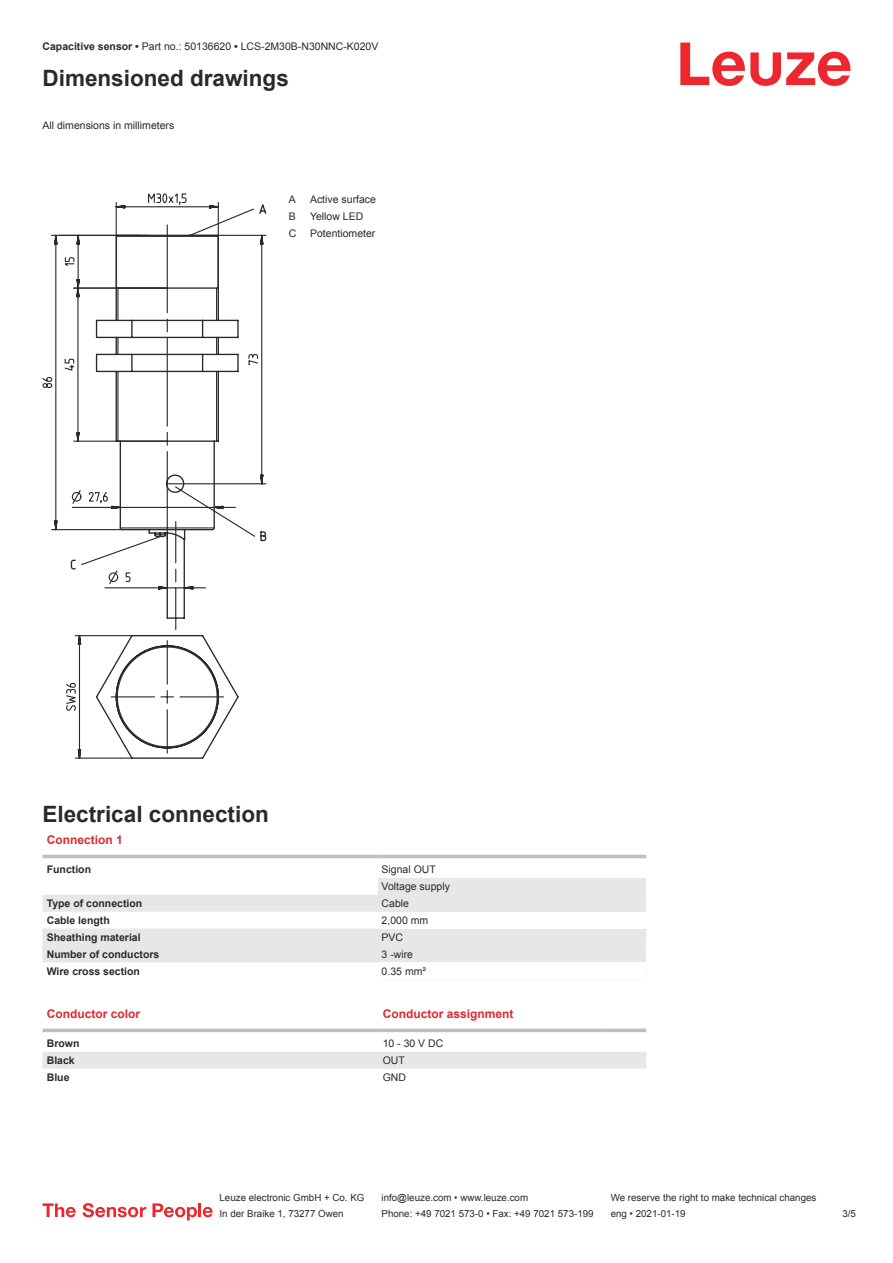
<style>
.page{position:relative;width:893px;height:1263px;background:#fff}
.page>*{position:absolute;margin:0;border:0;box-sizing:border-box;transform-origin:0 0}
.t1{font:700 22.5px "Arial";color:#2b292a}
.t2{font:700 12px "Arial";color:#db2a30}
.t3{font:10.5px/17px "Arial";color:#2b292a}
.t4{font:700 10.5px "Arial";color:#2b292a}
.t5{font:9.75px "Arial";color:#2b292a}
.s1{font-weight:700}
</style>
<div class="page">
<svg style="left:680px;top:43px;width:170px;height:43px"></svg>
<svg style="left:43px;top:854px;width:603px;height:5px"></svg>
<svg style="left:43px;top:895px;width:335px;height:68px;fill:#e6e7e9"></svg>
<hr style="left:43px;top:855px;width:335px;height:3px;background:#bdbfc1">
<hr style="left:378px;top:855px;width:268px;height:3px;background:#bdbfc1">
<div style="left:378px;top:878px;width:268px;height:17px;background:#e6e7e9"></div>
<div style="left:378px;top:895px;width:268px;height:17px;background:#e6e7e9"></div>
<div style="left:378px;top:928px;width:268px;height:17px;background:#e6e7e9"></div>
<div style="left:378px;top:945px;width:268px;height:17px;background:#e6e7e9"></div>
<svg style="left:43px;top:1032px;width:603px;height:1px"></svg>
<div style="left:43px;top:1052px;width:603px;height:17px;background:#e6e7e9"></div>
<svg style="left:43px;top:1028px;width:335px;height:4px"></svg>
<svg style="left:378px;top:1028px;width:226px;height:4px"></svg>
<svg style="left:604px;top:1028px;width:42px;height:4px"></svg>
<svg style="left:43px;top:1203px;width:33px;height:14px"></svg>
<svg style="left:83px;top:1203px;width:63px;height:14px"></svg>
<svg style="left:153px;top:1203px;width:44px;height:17px"></svg>
<hr style="left:198px;top:1203px;width:3px;height:14px;background:#ed272d">
<svg style="left:203px;top:1207px;width:10px;height:10px"></svg>
<svg style="left:43px;top:208px;width:224px;height:551px"></svg>
<svg style="left:58px;top:193px;width:179px;height:438px"></svg>
<p class="t3" style="left:43px;top:39px;width:337px"><span class="s1">Capacitive sensor •</span> Part no.: 50136620 <span class="s1">•</span> LCS-2M30B-N30NNC-K020V</p>
<h1 class="t1" style="left:43px;top:69px;width:248px">Dimensioned drawings</h1>
<p class="t3" style="left:43px;top:117px;width:133px">All dimensions in millimeters</p>
<p class="t3" style="left:289px;top:192px;width:9px">A</p>
<p class="t3" style="left:310px;top:192px;width:67px">Active surface</p>
<p class="t3" style="left:289px;top:209px;width:9px">B</p>
<p class="t3" style="left:310px;top:209px;width:55px">Yellow LED</p>
<p class="t3" style="left:289px;top:226px;width:9px">C</p>
<p class="t3" style="left:310px;top:226px;width:67px">Potentiometer</p>
<h1 class="t1" style="left:43px;top:805px;width:228px">Electrical connection</h1>
<p class="t2" style="left:47px;top:835px;width:78px">Connection 1</p>
<p class="t4" style="left:47px;top:865px;width:46px">Function</p>
<p class="t3" style="left:382px;top:862px;width:70px">Signal OUT<br>Voltage supply</p>
<p class="t4" style="left:47px;top:899px;width:97px">Type of connection</p>
<p class="t3" style="left:382px;top:896px;width:29px">Cable</p>
<p class="t4" style="left:47px;top:916px;width:65px">Cable length</p>
<p class="t3" style="left:382px;top:913px;width:48px">2,000 mm</p>
<p class="t4" style="left:47px;top:933px;width:95px">Sheathing material</p>
<p class="t3" style="left:382px;top:929px;width:23px">PVC</p>
<p class="t4" style="left:47px;top:950px;width:114px">Number of conductors</p>
<p class="t3" style="left:382px;top:946px;width:33px">3 -wire</p>
<p class="t4" style="left:47px;top:967px;width:95px">Wire cross section</p>
<p class="t3" style="left:382px;top:963px;width:46px">0.35 mm²</p>
<p class="t2" style="left:47px;top:1009px;width:95px">Conductor color</p>
<p class="t2" style="left:383px;top:1009px;width:132px">Conductor assignment</p>
<p class="t4" style="left:47px;top:1039px;width:34px">Brown</p>
<p class="t3" style="left:383px;top:1036px;width:62px">10 - 30 V DC</p>
<p class="t4" style="left:47px;top:1056px;width:30px">Black</p>
<p class="t3" style="left:383px;top:1053px;width:24px">OUT</p>
<p class="t4" style="left:47px;top:1073px;width:24px">Blue</p>
<p class="t3" style="left:383px;top:1070px;width:25px">GND</p>
<p class="t5" style="left:220px;top:1194px;width:146px">Leuze electronic GmbH + Co. KG</p>
<p class="t5" style="left:381px;top:1194px;width:148px">info@leuze.com • www.leuze.com</p>
<p class="t5" style="left:611px;top:1194px;width:207px">We reserve the right to make technical changes</p>
<p class="t5" style="left:220px;top:1210px;width:126px">In der Braike 1, 73277 Owen</p>
<p class="t5" style="left:381px;top:1210px;width:214px">Phone: +49 7021 573-0 • Fax: +49 7021 573-199</p>
<p class="t5" style="left:611px;top:1210px;width:76px">eng • 2021-01-19</p>
<p class="t5" style="left:842px;top:1210px;width:15px">3 /5</p>
</div>
